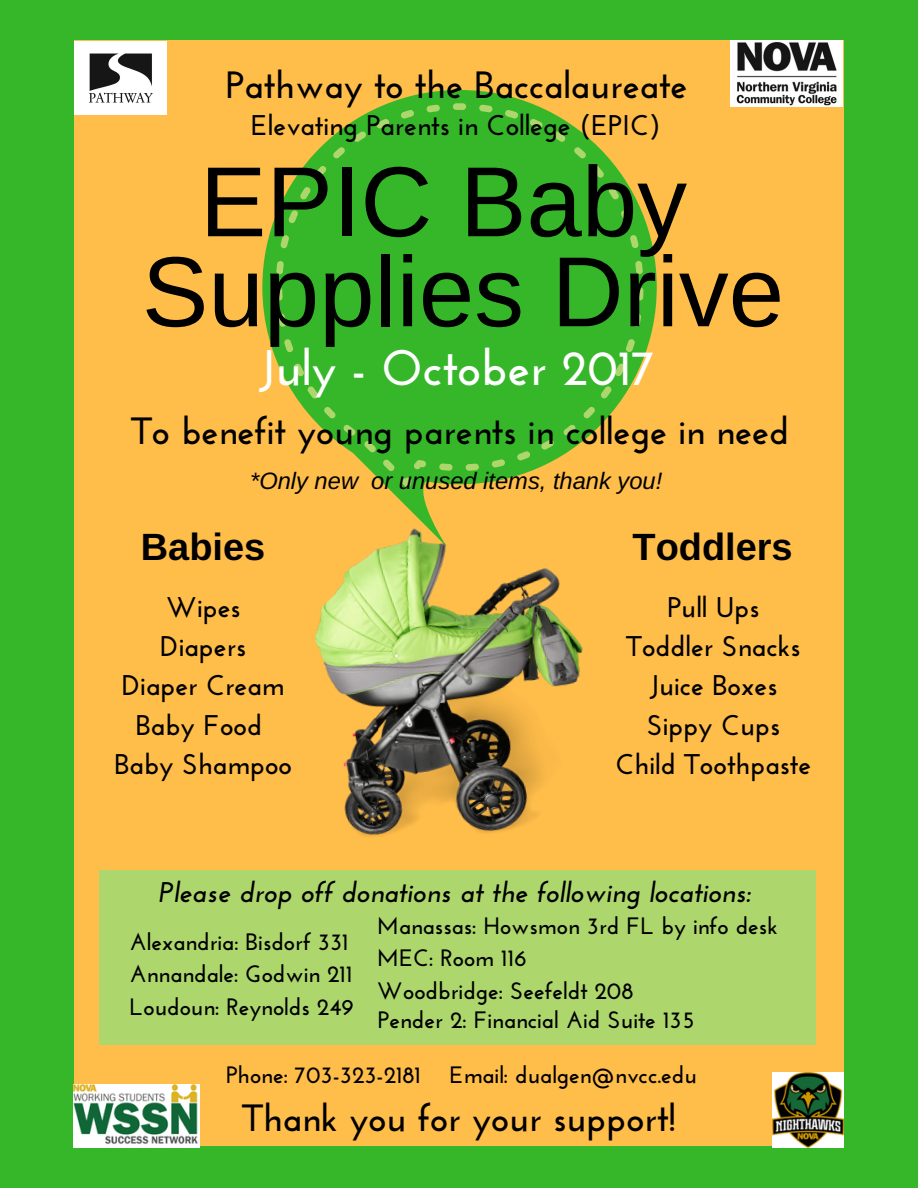
<style>
.page{position:relative;width:918px;height:1188px;background:#35b729}
.page>*{position:absolute;margin:0;border:0;box-sizing:border-box;transform-origin:0 0}
.t1{font:99.6px "Arimo";color:#000}
.t2{font:700 49.8px "Josefin Sans";color:#fff}
.t3{font:700 37.95px "Josefin Sans";color:#000}
.t4{font:700 37.95px "Arimo";color:#000}
.t5{font:700 28.5px/39.3px "Josefin Sans";color:#000;text-align:center}
.t6{font:italic 700 28.5px "Josefin Sans";color:#000}
.t7{font:700 23.7px/32.7px "Josefin Sans";color:#000}
.t8{font:italic 23.7px "Arimo";color:#000}
</style>
<div class="page">
<div style="left:74px;top:40px;width:770px;height:1106px;background:#ffbd4a"></div>
<svg style="left:262px;top:90px;width:395px;height:409px"></svg>
<svg style="left:276px;top:103px;width:367px;height:368px;background:#52b82e"></svg>
<svg style="left:414px;top:460px;width:12px;height:9px"></svg>
<svg style="left:401px;top:477px;width:11px;height:10px"></svg>
<img style="left:257px;top:499px;width:377px;height:372px">
<img style="left:730px;top:40px;width:113px;height:67px">
<div style="left:99px;top:871px;width:717px;height:174px;background:#add76c"></div>
<img style="left:73px;top:1084px;width:126px;height:64px">
<img style="left:773px;top:1072px;width:71px;height:76px">
<img style="left:74px;top:42px;width:92px;height:73px">
<h3 class="t3" style="left:226px;top:69px;width:463px">Pathway to the Baccalaureate</h3>
<p class="t5" style="left:251px;top:108px;width:411px">Elevating Parents in College (EPIC)</p>
<h1 class="t1" style="left:200px;top:146px;width:489px">EPIC Baby</h1>
<h1 class="t1" style="left:142px;top:236px;width:644px">Supplies Drive</h1>
<h2 class="t2" style="left:259px;top:347px;width:398px">July - October 2017</h2>
<h3 class="t3" style="left:131px;top:416px;width:660px">To benefit young parents in college in need</h3>
<p class="t8" style="left:250px;top:468px;width:414px">*Only new or unused items, thank you!</p>
<h3 class="t4" style="left:141px;top:526px;width:126px">Babies</h3>
<h3 class="t4" style="left:633px;top:526px;width:162px">Toddlers</h3>
<p class="t5" style="left:114px;top:590px;width:179px">Wipes<br>Diapers<br>Diaper Cream<br>Baby Food<br>Baby Shampoo</p>
<p class="t5" style="left:616px;top:590px;width:197px">Pull Ups<br>Toddler Snacks<br>Juice Boxes<br>Sippy Cups<br>Child Toothpaste</p>
<p class="t6" style="left:160px;top:881px;width:593px">Please drop off donations at the following locations:</p>
<p class="t7" style="left:129px;top:927px;width:226px">Alexandria: Bisdorf 331<br>Annandale: Godwin 211<br>Loudoun: Reynolds 249</p>
<p class="t7" style="left:377px;top:911px;width:403px">Manassas: Howsmon 3rd FL by info desk<br>MEC: Room 116<br>Woodbridge: Seefeldt 208</p>
<p class="t7" style="left:378px;top:1006px;width:318px">Pender 2: Financial Aid Suite 135</p>
<p class="t7" style="left:226px;top:1061px;width:472px">Phone: 703-323-2181 Email: dualgen@nvcc.edu</p>
<h3 class="t3" style="left:242px;top:1102px;width:435px">Thank you for your support!</h3>
</div>
